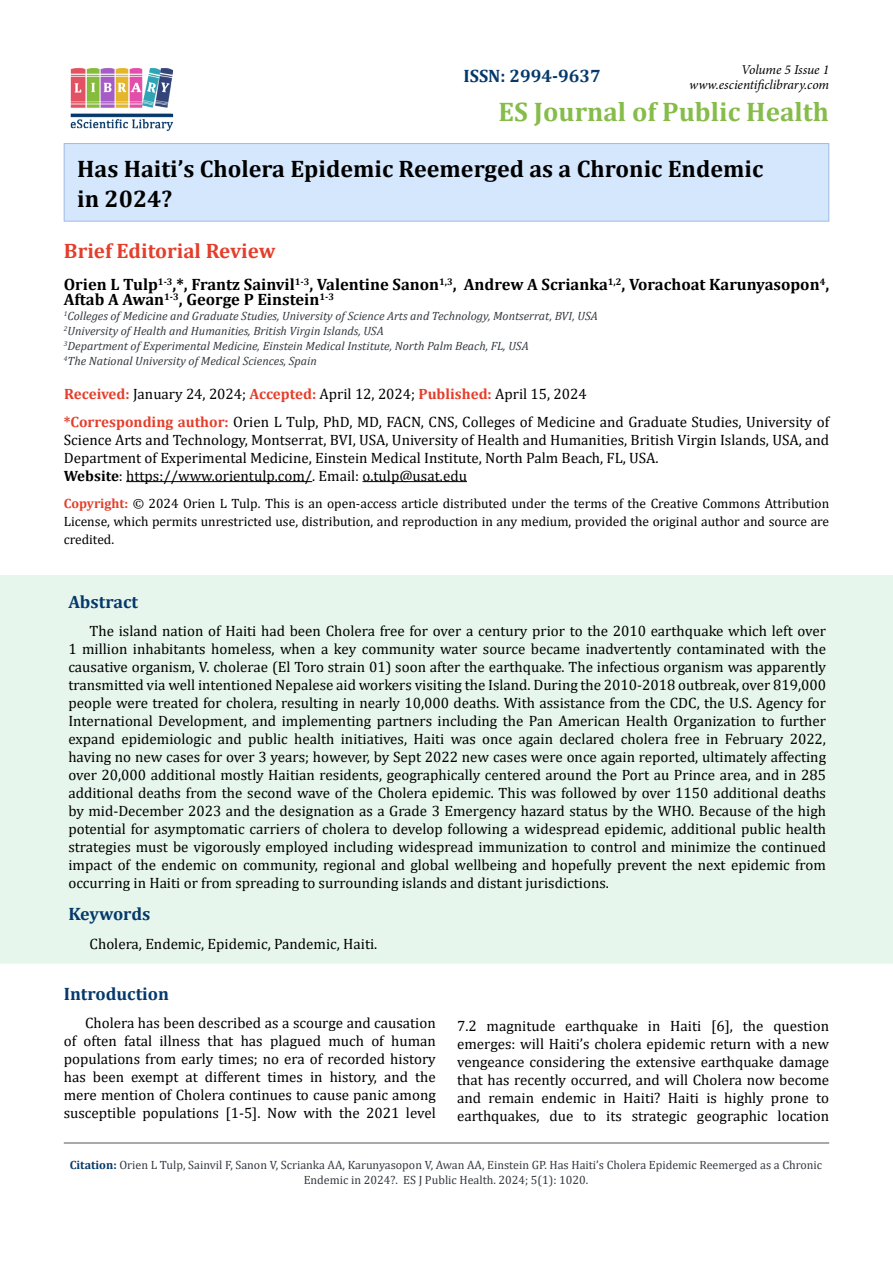
<style>
.page{position:relative;width:893px;height:1263px;background:#fff}
.page>*{position:absolute;margin:0;border:0;box-sizing:border-box;transform-origin:0 0}
.t1{font:700 27px "Cambria";color:#86bc4a}
.t2{font:700 24px/30px "Cambria";color:#000}
.t3{font:700 21px "Cambria";color:#e43e2b}
.t4{font:700 18px "Cambria";color:#05396b}
.t5{font:700 16.5px/15px "Cambria";color:#000}
.t6{font:15px/18px "Cambria";color:#000;text-align:justify}
.t7{font:13.5px/18px "Cambria";color:#000;text-align:justify}
.t8{font:italic 13.5px/15px "Minion Pro";letter-spacing:-.01em;color:#000;text-align:right}
.t9{font:italic 12px/15px "Cambria";color:#343a40}
.t10{font:12px/15px "Cambria";color:#343a40;text-align:center}
.s1{font-weight:700;color:#e43e2b}
.s2{font-weight:700}
.s3{font-weight:700;color:#05396b}
</style>
<div class="page">
<hr style="left:64px;top:1142px;width:765px;height:1px;background:#000">
<hr style="left:64px;top:1143px;width:765px;height:1px;background:#000">
<img style="left:70px;top:68px;width:104px;height:63px">
<hr style="left:126px;top:481px;width:186px;height:1px;background:#000">
<hr style="left:363px;top:481px;width:104px;height:1px;background:#000">
<div style="left:64px;top:144px;width:765px;height:77px;background:#d5e7fd"></div>
<div style="left:64px;top:143px;width:765px;height:79px;border:1px solid #a0bbe6"></div>
<div style="left:0;top:575px;width:893px;height:388px;background:#e7f6ed"></div>
<p class="t4" style="left:463px;top:63px;width:139px">ISSN: 2994-9637</p>
<p class="t8" style="left:689px;top:62px;width:141px">Volume 5 Issue 1 www.escientificlibrary.com</p>
<h1 class="t1" style="left:499px;top:93px;width:332px">ES Journal of Public Health</h1>
<h2 class="t2" style="left:77px;top:153px;width:688px">Has Haiti’s Cholera Epidemic Reemerged as a Chronic Endemic in 2024?</h2>
<h3 class="t3" style="left:64px;top:236px;width:213px">Brief Editorial Review</h3>
<p class="t5" style="left:64px;top:276px;width:767px">Orien L Tulp<sup>1-3</sup>,*, Frantz Sainvil<sup>1-3</sup>, Valentine Sanon<sup>1,3</sup>, Andrew A Scrianka<sup>1,2</sup>, Vorachoat Karunyasopon<sup>4</sup>,<br>Aftab A Awan<sup>1-3</sup>, George P Einstein<sup>1-3</sup></p>
<p class="t9" style="left:64px;top:308px;width:535px"><sup>1</sup>Colleges of Medicine and Graduate Studies, University of Science Arts and Technology, Montserrat, BVI, USA <sup>2</sup>University of Health and Humanities, British Virgin Islands, USA<br><sup>3</sup>Department of Experimental Medicine, Einstein Medical Institute, North Palm Beach, FL, USA<br><sup>4</sup>The National University of Medical Sciences, Spain</p>
<p class="t6" style="left:64px;top:384px;width:524px"><span class="s1">Received:</span> January 24, 2024; <span class="s1">Accepted:</span> April 12, 2024; <span class="s1">Published:</span> April 15, 2024</p>
<p class="t6" style="left:64px;top:412px;width:767px;text-align:left"><span class="s1">*Corresponding author:</span> Orien L Tulp, PhD, MD, FACN, CNS, Colleges of Medicine and Graduate Studies, University of Science Arts and Technology, Montserrat, BVI, USA, University of Health and Humanities, British Virgin Islands, USA, and Department of Experimental Medicine, Einstein Medical Institute, North Palm Beach, FL, USA.<br><span class="s2">Website</span>: https://www.orientulp.com/. Email: o.tulp@usat.edu</p>
<p class="t7" style="left:64px;top:494px;width:767px"><span class="s1">Copyright:</span> © 2024 Orien L Tulp. This is an open-access article distributed under the terms of the Creative Commons Attribution License, which permits unrestricted use, distribution, and reproduction in any medium, provided the original author and source are credited.</p>
<p class="t4" style="left:68px;top:589px;width:71px">Abstract</p>
<p class="t6" style="left:68px;top:622px;width:759px;text-indent:21px">The island nation of Haiti had been Cholera free for over a century prior to the 2010 earthquake which left over 1 million inhabitants homeless, when a key community water source became inadvertently contaminated with the causative organism, V. cholerae (El Toro strain 01) soon after the earthquake. The infectious organism was apparently transmitted via well intentioned Nepalese aid workers visiting the Island. During the 2010-2018 outbreak, over 819,000 people were treated for cholera, resulting in nearly 10,000 deaths. With assistance from the CDC, the U.S. Agency for International Development, and implementing partners including the Pan American Health Organization to further expand epidemiologic and public health initiatives, Haiti was once again declared cholera free in February 2022, having no new cases for over 3 years; however, by Sept 2022 new cases were once again reported, ultimately affecting over 20,000 additional mostly Haitian residents, geographically centered around the Port au Prince area, and in 285 additional deaths from the second wave of the Cholera epidemic. This was followed by over 1150 additional deaths by mid-December 2023 and the designation as a Grade 3 Emergency hazard status by the WHO. Because of the high potential for asymptomatic carriers of cholera to develop following a widespread epidemic, additional public health strategies must be vigorously employed including widespread immunization to control and minimize the continued impact of the endemic on community, regional and global wellbeing and hopefully prevent the next epidemic from occurring in Haiti or from spreading to surrounding islands and distant jurisdictions.</p>
<p class="t4" style="left:68px;top:901px;width:83px">Keywords</p>
<p class="t6" style="left:90px;top:934px;width:289px">Cholera, Endemic, Epidemic, Pandemic, Haiti.</p>
<p class="t4" style="left:64px;top:981px;width:107px">Introduction</p>
<p class="t6" style="left:64px;top:1014px;width:374px;text-indent:21px">Cholera has been described as a scourge and causation of often fatal illness that has plagued much of human populations from early times; no era of recorded history has been exempt at different times in history, and the mere mention of Cholera continues to cause panic among susceptible populations [1-5]. Now with the 2021 level</p>
<p class="t6" style="left:457px;top:1017px;width:374px">7.2 magnitude earthquake in Haiti [6], the question emerges: will Haiti’s cholera epidemic return with a new vengeance considering the extensive earthquake damage that has recently occurred, and will Cholera now become and remain endemic in Haiti? Haiti is highly prone to earthquakes, due to its strategic geographic location</p>
<p class="t10" style="left:70px;top:1157px;width:754px"><span class="s3">Citation:</span> Orien L Tulp, Sainvil F, Sanon V, Scrianka AA, Karunyasopon V, Awan AA, Einstein GP. Has Haiti’s Cholera Epidemic Reemerged as a Chronic<br>Endemic in 2024?. ES J Public Health. 2024; 5(1): 1020.</p>
</div>
